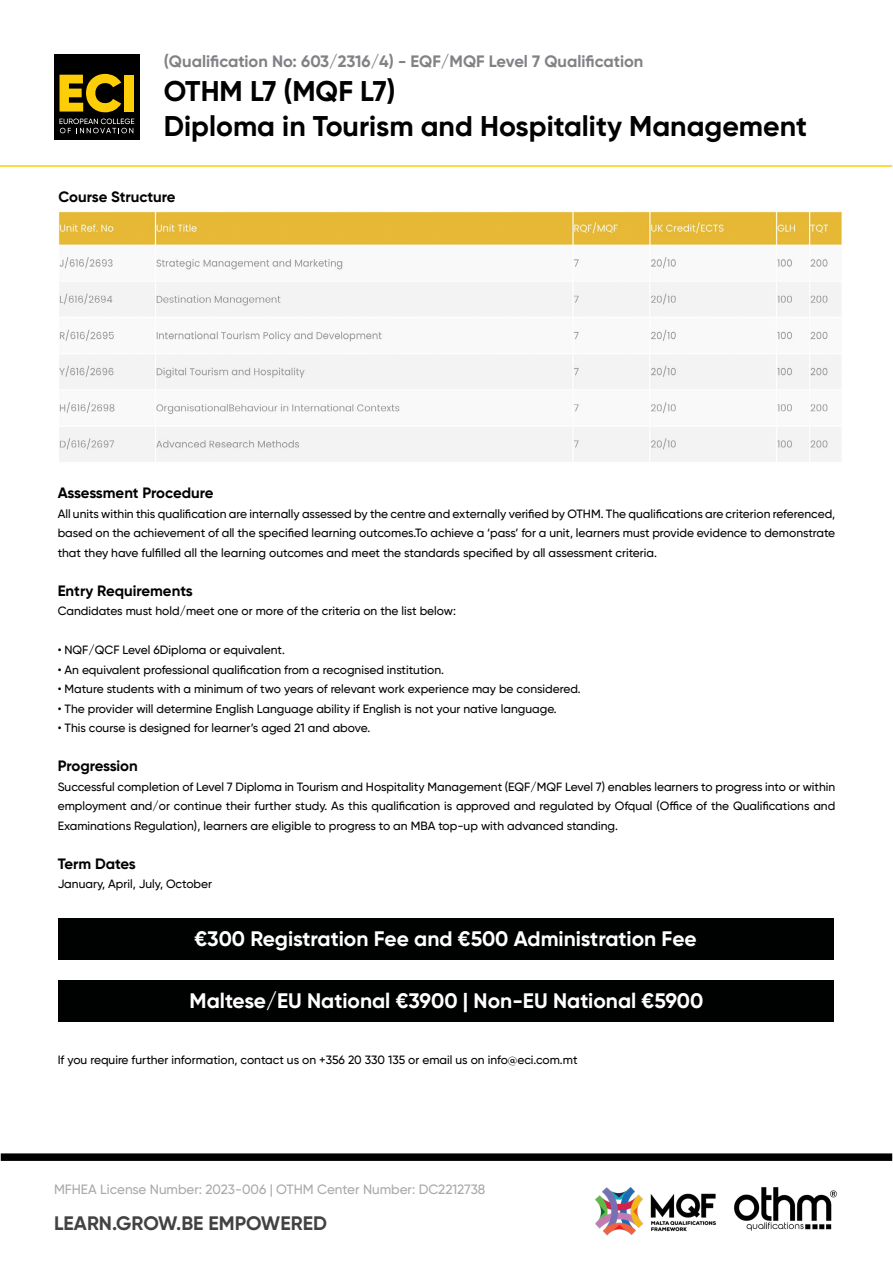
<style>
.page{position:relative;width:893px;height:1263px;background:#fff}
.page>*{position:absolute;margin:0;border:0;box-sizing:border-box;transform-origin:0 0}
.t1{font:700 28.5px/34.2px "Gilroy";color:#000101}
.t2{font:700 21px "Gilroy";color:#fff}
.t3{font:700 19.5px "Gilroy";color:#424242}
.t4{font:700 16.5px "Gilroy";color:#808285}
.t5{font:700 15px "Gilroy";color:#000}
.t6{font:500 13.5px "Gilroy";color:#a7a9ac}
.t7{font:500 12px/19.5px "Gilroy";color:#000;text-align:justify}
</style>
<div class="page">
<div style="left:1px;top:1153px;width:891px;height:8px;background:#000"></div>
<div style="left:54px;top:54px;width:86px;height:86px;background:#000"></div>
<svg style="left:60px;top:74px;width:61px;height:38px"></svg>
<div style="left:125px;top:75px;width:9px;height:37px;background:#fdce07"></div>
<svg style="left:60px;top:119px;width:74px;height:14px"></svg>
<hr style="left:0;top:165px;width:892px;height:2px;background:#fdce07">
<img style="left:58px;top:210px;width:784px;height:252px">
<div style="left:58px;top:917px;width:775px;height:42px;background:#000101"></div>
<div style="left:59px;top:980px;width:775px;height:42px;background:#000101"></div>
<img style="left:734px;top:1187px;width:103px;height:44px">
<img style="left:595px;top:1187px;width:121px;height:49px">
<h3 class="t4" style="left:164px;top:51px;width:481px">(Qualification No: 603/2316/4) - EQF/MQF Level 7 Qualification</h3>
<h1 class="t1" style="left:164px;top:74px;width:645px">OTHM L7 (MQF L7)<br>Diploma in Tourism and Hospitality Management</h1>
<p class="t5" style="left:58px;top:187px;width:119px">Course Structure</p>
<p class="t5" style="left:58px;top:483px;width:157px">Assessment Procedure</p>
<p class="t7" style="left:58px;top:503px;width:779px">All units within this qualification are internally assessed by the centre and externally verified by OTHM. The qualifications are criterion referenced, based on the achievement of all the specified learning outcomes.To achieve a ‘pass’ for a unit, learners must provide evidence to demonstrate that they have fulfilled all the learning outcomes and meet the standards specified by all assessment criteria.</p>
<p class="t5" style="left:58px;top:581px;width:137px">Entry Requirements</p>
<p class="t7" style="left:58px;top:601px;width:400px">Candidates must hold/meet one or more of the criteria on the list below:</p>
<p class="t7" style="left:58px;top:640px;width:229px">• NQF/QCF Level 6Diploma or equivalent.</p>
<p class="t7" style="left:58px;top:659px;width:388px">• An equivalent professional qualification from a recognised institution.</p>
<p class="t7" style="left:58px;top:679px;width:525px">• Mature students with a minimum of two years of relevant work experience may be considered.</p>
<p class="t7" style="left:58px;top:698px;width:501px">• The provider will determine English Language ability if English is not your native language.</p>
<p class="t7" style="left:58px;top:718px;width:314px">• This course is designed for learner’s aged 21 and above.</p>
<p class="t5" style="left:58px;top:756px;width:82px">Progression</p>
<p class="t7" style="left:58px;top:776px;width:779px">Successful completion of Level 7 Diploma in Tourism and Hospitality Management (EQF/MQF Level 7) enables learners to progress into or within employment and/or continue their further study. As this qualification is approved and regulated by Ofqual (Office of the Qualifications and Examinations Regulation), learners are eligible to progress to an MBA top-up with advanced standing.</p>
<p class="t5" style="left:58px;top:854px;width:80px">Term Dates</p>
<p class="t7" style="left:58px;top:874px;width:156px">January, April, July, October</p>
<h2 class="t2" style="left:194px;top:925px;width:504px">€300 Registration Fee and €500 Administration Fee</h2>
<h2 class="t2" style="left:190px;top:987px;width:515px">Maltese/EU National €3900 | Non-EU National €5900</h2>
<p class="t7" style="left:58px;top:1049px;width:521px">If you require further information, contact us on +356 20 330 135 or email us on info@eci.com.mt</p>
<p class="t6" style="left:54px;top:1181px;width:433px">MFHEA License Number: 2023-006 | OTHM Center Number: DC2212738</p>
<h3 class="t3" style="left:54px;top:1210px;width:274px">LEARN.GROW.BE EMPOWERED</h3>
</div>
